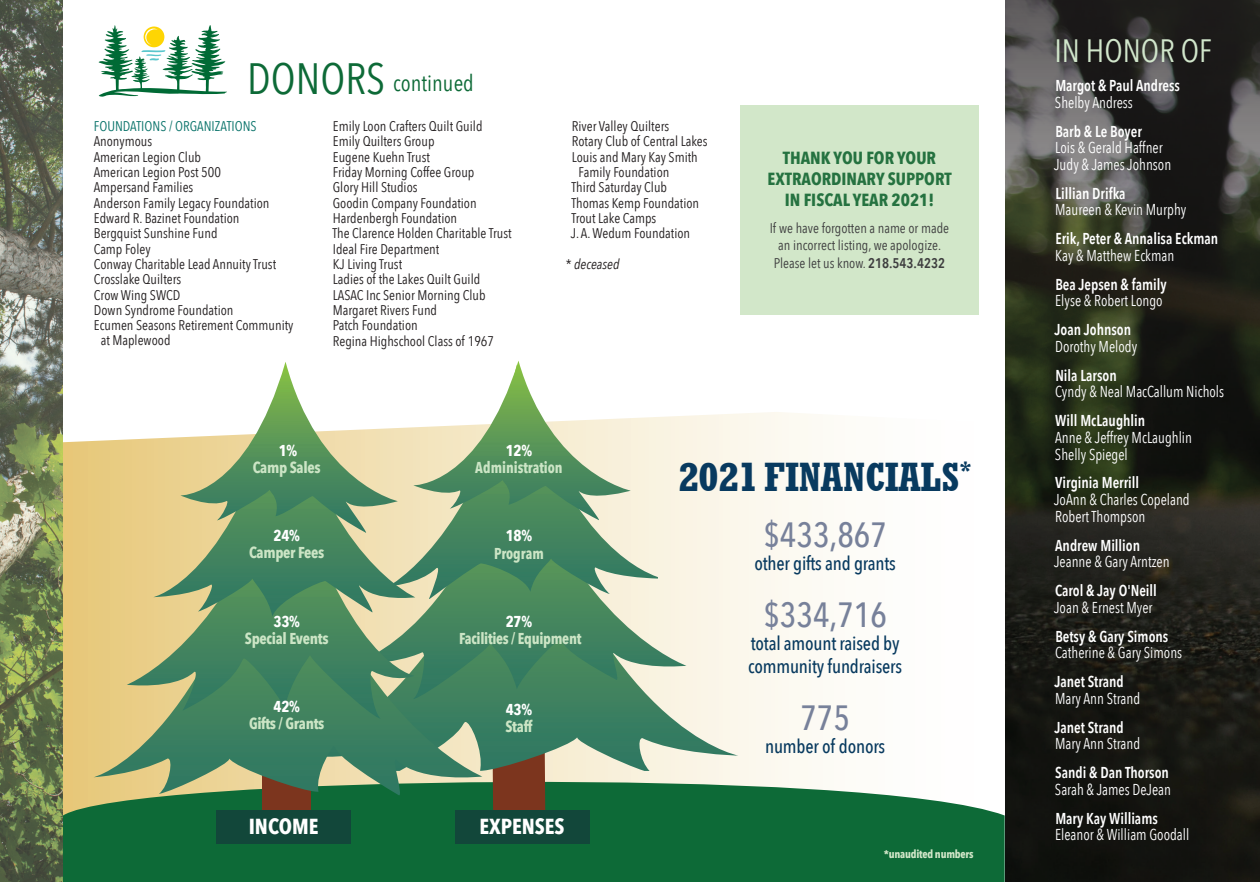
<style>
.page{position:relative;width:1260px;height:882px;background:#fff}
.page>*{position:absolute;margin:0;border:0;box-sizing:border-box;transform-origin:0 0}
.t1{font:700 condensed 38.5px "Rockwell Nova";color:#083a5f}
.t2{font:500 35px "Avenir Next Condensed";color:#77819a}
.t3{font:32.2px "Avenir Next Condensed";color:#d1e6cb}
.t4{font:22.75px "Avenir Next Condensed";color:#0d6a37}
.t5{font:700 21.7px "Avenir Next Condensed";color:#fff}
.t6{font:500 19.25px/23.1px "Avenir Next Condensed";letter-spacing:-.01em;color:#083a5f}
.t7{font:700 17.5px/21px "Avenir Next Condensed";color:#257240;text-align:center}
.t8{font:15.75px/16.6px "Avenir Next Condensed";color:#fff;scale:.93 1}
.t9{font:600 15.75px "Avenir Next Condensed";color:#fff;scale:.93 1}
.t10{font:700 15.75px "Avenir Next Condensed";letter-spacing:-.02em;color:#cce5c5}
.t11{font:700 15.75px "Avenir Next Condensed";letter-spacing:-.02em;color:#fff}
.t12{font:700 15.75px "Avenir Next Condensed";letter-spacing:-.02em;color:#cce5c5;scale:.94 1}
.t13{font:700 15.75px "Avenir Next Condensed";color:#cce5c5;scale:.91 1}
.t14{font:700 15.75px "Avenir Next Condensed";letter-spacing:-.02em;color:#cce5c5;scale:.91 1}
.t15{font:14px/15.4px "Avenir Next Condensed";color:#231f20}
.t16{font:14px/17.5px "Avenir Next Condensed";color:#3e3e3f;text-align:center}
.t17{font:14px "Avenir Next Condensed";color:#087269}
.t18{font:italic 14px "Avenir Next Condensed";color:#231f20}
.t19{font:700 11.2px "Avenir Next Condensed";letter-spacing:-.02em;color:#d2e7c9}
.s1{font-size:43.75px}
.s2{font-style:normal}
.s3{font-weight:600}
</style>
<div class="page">
<div style="left:740px;top:105px;width:239px;height:209px;background:#d2e7c9"></div>
<svg style="left:63px;top:412px;width:760px;height:354px"></svg>
<img style="left:1005px;top:556px;width:255px;height:326px">
<svg style="left:1005px;top:0;width:255px;height:556px;background:#2d2f27"></svg>
<svg style="left:98px;top:25px;width:129px;height:72px"></svg>
<svg style="left:63px;top:766px;width:942px;height:116px;background:#2e7d4f"></svg>
<div style="left:492px;top:771px;width:54px;height:39px;background:#7c351e"></div>
<svg style="left:482px;top:451px;width:256px;height:320px;background:#b2c6b3"></svg>
<svg style="left:482px;top:433px;width:204px;height:266px;background:#88ae90"></svg>
<svg style="left:482px;top:412px;width:176px;height:187px;background:#8aaf90"></svg>
<div style="left:263px;top:770px;width:48px;height:57px;background:#7c351e"></div>
<svg style="left:94px;top:466px;width:388px;height:330px;background:#7a9b6f"></svg>
<svg style="left:127px;top:448px;width:288px;height:271px;background:#799d6e"></svg>
<svg style="left:153px;top:412px;width:262px;height:205px;background:#93ac80"></svg>
<svg style="left:180px;top:362px;width:218px;height:171px"></svg>
<svg style="left:413px;top:361px;width:218px;height:159px"></svg>
<div style="left:216px;top:810px;width:135px;height:34px;background:#12473a"></div>
<div style="left:455px;top:810px;width:134px;height:34px;background:#12473a"></div>
<img style="left:0;top:0;width:63px;height:882px">
<h3 class="t4" style="left:247px;top:64px;width:228px"><span class="s1">DONORS</span> continued</h3>
<p class="t17" style="left:94px;top:114px;width:164px">FOUNDATIONS / ORGANIZATIONS</p>
<p class="t15" style="left:94px;top:133px;width:60px">Anonymous</p>
<p class="t15" style="left:94px;top:148px;width:109px">American Legion Club</p>
<p class="t15" style="left:94px;top:164px;width:129px">American Legion Post 500</p>
<p class="t15" style="left:94px;top:179px;width:101px">Ampersand Families</p>
<p class="t15" style="left:94px;top:194px;width:177px">Anderson Family Legacy Foundation</p>
<p class="t15" style="left:94px;top:210px;width:147px">Edward R. Bazinet Foundation</p>
<p class="t15" style="left:94px;top:225px;width:125px">Bergquist Sunshine Fund</p>
<p class="t15" style="left:94px;top:240px;width:58px">Camp Foley</p>
<p class="t15" style="left:94px;top:256px;width:184px">Conway Charitable Lead Annuity Trust</p>
<p class="t15" style="left:94px;top:271px;width:89px">Crosslake Quilters</p>
<p class="t15" style="left:94px;top:286px;width:88px">Crow Wing SWCD</p>
<p class="t15" style="left:94px;top:302px;width:141px">Down Syndrome Foundation</p>
<p class="t15" style="left:94px;top:317px;width:201px">Ecumen Seasons Retirement Community</p>
<p class="t15" style="left:101px;top:332px;width:71px">at Maplewood</p>
<p class="t15" style="left:333px;top:118px;width:181px">Emily Loon Crafters Quilt Guild<br>Emily Quilters Group<br>Eugene Kuehn Trust<br>Friday Morning Coffee Group<br>Glory Hill Studios<br>Goodin Company Foundation<br>Hardenbergh Foundation<br>The Clarence Holden Charitable Trust<br>Ideal Fire Department<br>KJ Living Trust<br>Ladies of the Lakes Quilt Guild<br>LASAC Inc Senior Morning Club<br>Margaret Rivers Fund<br>Patch Foundation<br>Regina Highschool Class of 1967</p>
<p class="t15" style="left:572px;top:118px;width:99px">River Valley Quilters</p>
<p class="t15" style="left:572px;top:133px;width:137px">Rotary Club of Central Lakes</p>
<p class="t15" style="left:572px;top:148px;width:128px">Louis and Mary Kay Smith</p>
<p class="t15" style="left:579px;top:164px;width:92px">Family Foundation</p>
<p class="t15" style="left:571px;top:179px;width:97px">Third Saturday Club</p>
<p class="t15" style="left:571px;top:194px;width:129px">Thomas Kemp Foundation</p>
<p class="t15" style="left:571px;top:210px;width:86px">Trout Lake Camps</p>
<p class="t15" style="left:571px;top:225px;width:121px">J. A. Wedum Foundation</p>
<p class="t18" style="left:566px;top:256px;width:55px"><span class="s2">*</span> deceased</p>
<p class="t7" style="left:768px;top:148px;width:185px">THANK YOU FOR YOUR<br>EXTRAORDINARY SUPPORT<br>IN FISCAL YEAR 2021!</p>
<p class="t16" style="left:770px;top:218px;width:181px">If we have forgotten a name or made an incorrect listing, we apologize.<br>Please let us know. <span class="s3">218.543.4232</span></p>
<p class="t11" style="left:279px;top:441px;width:20px">1%</p>
<p class="t10" style="left:253px;top:458px;width:69px">Camp Sales</p>
<p class="t11" style="left:506px;top:441px;width:28px">12%</p>
<p class="t13" style="left:475px;top:458px;width:97px">Administration</p>
<p class="t11" style="left:274px;top:526px;width:28px">24%</p>
<p class="t10" style="left:249px;top:543px;width:76px">Camper Fees</p>
<p class="t11" style="left:506px;top:526px;width:28px">18%</p>
<p class="t14" style="left:494px;top:543px;width:56px">Program</p>
<p class="t11" style="left:274px;top:611px;width:28px">33%</p>
<p class="t10" style="left:245px;top:629px;width:85px">Special Events</p>
<p class="t11" style="left:506px;top:612px;width:28px">27%</p>
<p class="t12" style="left:459px;top:629px;width:131px">Facilities / Equipment</p>
<p class="t11" style="left:274px;top:697px;width:28px">42%</p>
<p class="t10" style="left:249px;top:714px;width:77px">Gifts / Grants</p>
<p class="t11" style="left:506px;top:700px;width:28px">43%</p>
<p class="t10" style="left:506px;top:717px;width:28px">Staff</p>
<h3 class="t5" style="left:249px;top:813px;width:71px">INCOME</h3>
<h3 class="t5" style="left:479px;top:813px;width:87px">EXPENSES</h3>
<h1 class="t1" style="left:679px;top:453px;width:295px">2021 FINANCIALS<sup>*</sup></h1>
<h2 class="t2" style="left:763px;top:513px;width:125px">$433,867</h2>
<h3 class="t6" style="left:754px;top:551px;width:143px">other gifts and grants</h3>
<h2 class="t2" style="left:763px;top:593px;width:125px">$334,716</h2>
<h3 class="t6" style="left:748px;top:632px;width:155px">total amount raised by community fundraisers</h3>
<h2 class="t2" style="left:800px;top:697px;width:51px">775</h2>
<h3 class="t6" style="left:765px;top:735px;width:122px">number of donors</h3>
<p class="t19" style="left:884px;top:847px;width:91px">*unaudited numbers</p>
<h3 class="t3" style="left:1054px;top:23px;width:159px">IN HONOR OF</h3>
<p class="t9" style="left:1055px;top:72px;width:135px">Margot &amp; Paul Andress</p>
<p class="t8" style="left:1055px;top:93px;width:85px">Shelby Andress</p>
<p class="t9" style="left:1055px;top:118px;width:95px">Barb &amp; Le Boyer</p>
<p class="t8" style="left:1054px;top:139px;width:127px">Lois &amp; Gerald Haffner<br>Judy &amp; James Johnson</p>
<p class="t9" style="left:1055px;top:180px;width:77px">Lillian Drifka</p>
<p class="t8" style="left:1055px;top:201px;width:143px">Maureen &amp; Kevin Murphy</p>
<p class="t9" style="left:1055px;top:225px;width:177px">Erik, Peter &amp; Annalisa Eckman</p>
<p class="t8" style="left:1055px;top:246px;width:130px">Kay &amp; Matthew Eckman</p>
<p class="t9" style="left:1055px;top:271px;width:121px">Bea Jepsen &amp; family</p>
<p class="t8" style="left:1055px;top:292px;width:117px">Elyse &amp; Robert Longo</p>
<p class="t9" style="left:1054px;top:316px;width:84px">Joan Johnson</p>
<p class="t8" style="left:1055px;top:337px;width:90px">Dorothy Melody</p>
<p class="t9" style="left:1055px;top:362px;width:68px">Nila Larson</p>
<p class="t8" style="left:1055px;top:383px;width:183px">Cyndy &amp; Neal MacCallum Nichols</p>
<p class="t9" style="left:1055px;top:407px;width:98px">Will McLaughlin</p>
<p class="t8" style="left:1055px;top:428px;width:149px">Anne &amp; Jeffrey McLaughlin<br>Shelly Spiegel</p>
<p class="t9" style="left:1055px;top:469px;width:92px">Virginia Merrill</p>
<p class="t8" style="left:1054px;top:490px;width:147px">JoAnn &amp; Charles Copeland<br>Robert Thompson</p>
<p class="t9" style="left:1055px;top:531px;width:93px">Andrew Million</p>
<p class="t8" style="left:1054px;top:553px;width:126px">Jeanne &amp; Gary Arntzen</p>
<p class="t9" style="left:1055px;top:577px;width:111px">Carol &amp; Jay O'Neill</p>
<p class="t8" style="left:1054px;top:598px;width:107px">Joan &amp; Ernest Myer</p>
<p class="t9" style="left:1055px;top:622px;width:123px">Betsy &amp; Gary Simons</p>
<p class="t8" style="left:1055px;top:644px;width:138px">Catherine &amp; Gary Simons</p>
<p class="t9" style="left:1054px;top:668px;width:76px">Janet Strand</p>
<p class="t8" style="left:1055px;top:689px;width:93px">Mary Ann Strand</p>
<p class="t9" style="left:1054px;top:713px;width:76px">Janet Strand</p>
<p class="t8" style="left:1055px;top:735px;width:93px">Mary Ann Strand</p>
<p class="t9" style="left:1055px;top:759px;width:124px">Sandi &amp; Dan Thorson</p>
<p class="t8" style="left:1055px;top:780px;width:126px">Sarah &amp; James DeJean</p>
<p class="t9" style="left:1055px;top:804px;width:112px">Mary Kay Williams</p>
<p class="t8" style="left:1055px;top:826px;width:146px">Eleanor &amp; William Goodall</p>
</div>
